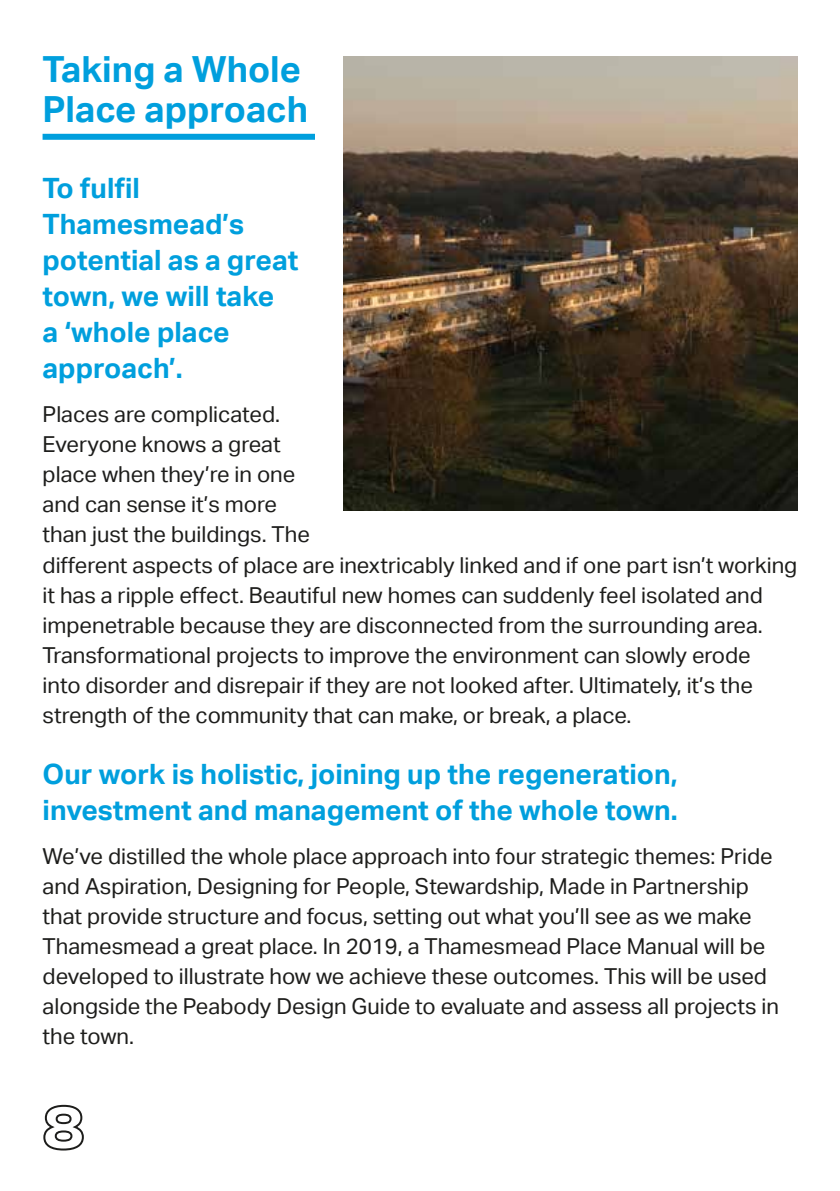
<style>
.page{position:relative;width:840px;height:1191px;background:#fff}
.page>*{position:absolute;margin:0;border:0;box-sizing:border-box;transform-origin:0 0}
.t1{font:700 36px/40px "Aktiv Grotesk";color:#009fdd}
.t2{font:700 28px/36px "Aktiv Grotesk";color:#009fdd}
.t3{font:22px/30px "Aktiv Grotesk";color:#1d1d1b}
</style>
<div class="page">
<svg style="left:43px;top:1104px;width:41px;height:47px"></svg>
<div style="left:43px;top:134px;width:272px;height:6px;background:#009fdd"></div>
<img style="left:343px;top:57px;width:454px;height:453px">
<h1 class="t1" style="left:43px;top:50px;width:267px">Taking a Whole<br>Place approach</h1>
<p class="t2" style="left:43px;top:170px;width:257px">To fulfil<br>Thamesmead’s potential as a great town, we will take<br>a ‘whole place approach’.</p>
<p class="t3" style="left:43px;top:400px;width:756px">Places are complicated.<br>Everyone knows a great<br>place when they’re in one<br>and can sense it’s more<br>than just the buildings. The<br>different aspects of place are inextricably linked and if one part isn’t working it has a ripple effect. Beautiful new homes can suddenly feel isolated and impenetrable because they are disconnected from the surrounding area.<br>Transformational projects to improve the environment can slowly erode<br>into disorder and disrepair if they are not looked after. Ultimately, it’s the strength of the community that can make, or break, a place.</p>
<p class="t2" style="left:43px;top:756px;width:636px">Our work is holistic, joining up the regeneration, investment and management of the whole town.</p>
<p class="t3" style="left:43px;top:841px;width:737px">We’ve distilled the whole place approach into four strategic themes: Pride and Aspiration, Designing for People, Stewardship, Made in Partnership that provide structure and focus, setting out what you’ll see as we make Thamesmead a great place. In 2019, a Thamesmead Place Manual will be developed to illustrate how we achieve these outcomes. This will be used alongside the Peabody Design Guide to evaluate and assess all projects in the town.</p>
</div>
